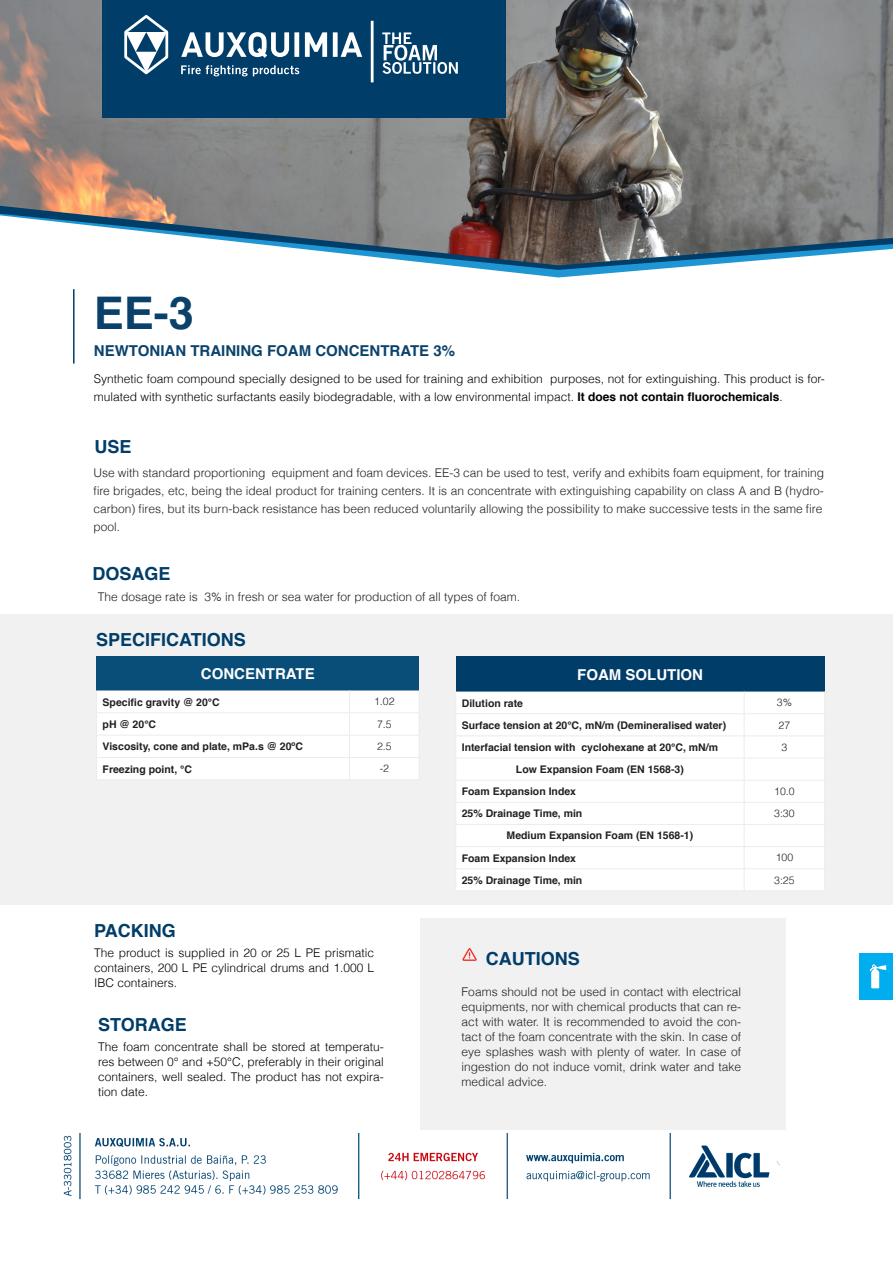
<style>
.page{position:relative;width:893px;height:1263px;background:#fff}
.page>*{position:absolute;margin:0;border:0;box-sizing:border-box;transform-origin:0 0}
.t1{font:700 45px "Helvetica";color:#09416b}
.t2{font:700 18px "Helvetica";color:#003d69}
.t3{font:700 15px "Helvetica";color:#0b426c}
.t4{font:700 15px "Helvetica";color:#fff}
.t5{font:300 12px/15px "Helvetica";color:#231f20}
.t6{font:300 12px/15px "Helvetica";color:#000;text-align:justify}
.t7{font:700 10.5px "Helvetica";color:#231f20}
.t8{font:300 10.5px "Helvetica";color:#231f20}
.s1{font-weight:700}
</style>
<div class="page">
<img style="left:63px;top:1133px;width:717px;height:67px">
<div style="left:0;top:614px;width:893px;height:290px;background:#f2f1f1"></div>
<svg style="left:447px;top:265px;width:257px;height:5px"></svg>
<img style="left:0;top:0;width:893px;height:265px">
<hr style="left:73px;top:289px;width:2px;height:75px;background:#003d69">
<div style="left:102px;top:0;width:404px;height:118px;background:#003d69"></div>
<svg style="left:181px;top:65px;width:118px;height:11px"></svg>
<svg style="left:181px;top:32px;width:181px;height:26px"></svg>
<hr style="left:371px;top:21px;width:3px;height:61px;background:#fff">
<svg style="left:382px;top:32px;width:76px;height:42px"></svg>
<svg style="left:124px;top:15px;width:45px;height:60px"></svg>
<div style="left:859px;top:953px;width:34px;height:47px;background:#00aeef"></div>
<div style="left:420px;top:918px;width:366px;height:212px;background:#f2f1f1"></div>
<svg style="left:462px;top:948px;width:15px;height:13px"></svg>
<svg style="left:869px;top:964px;width:17px;height:25px"></svg>
<div style="left:97px;top:656px;width:322px;height:34px;background:#094d79"></div>
<div style="left:96px;top:690px;width:323px;height:89px;background:#fff"></div>
<hr style="left:96px;top:779px;width:254px;height:1px;background:#ebeceb">
<hr style="left:350px;top:779px;width:69px;height:1px;background:#ebeceb">
<div style="left:456px;top:656px;width:369px;height:35px;background:#003d69"></div>
<div style="left:456px;top:691px;width:368px;height:199px;background:#fff"></div>
<hr style="left:455px;top:713px;width:289px;height:1px;background:#ebeceb">
<hr style="left:744px;top:713px;width:81px;height:1px;background:#ebeceb">
<hr style="left:455px;top:735px;width:289px;height:1px;background:#ebeceb">
<hr style="left:744px;top:735px;width:81px;height:1px;background:#ebeceb">
<hr style="left:455px;top:758px;width:289px;height:1px;background:#ebeceb">
<hr style="left:744px;top:758px;width:81px;height:1px;background:#ebeceb">
<hr style="left:455px;top:780px;width:289px;height:1px;background:#ebeceb">
<hr style="left:744px;top:780px;width:81px;height:1px;background:#ebeceb">
<hr style="left:455px;top:802px;width:289px;height:1px;background:#ebeceb">
<hr style="left:744px;top:802px;width:81px;height:1px;background:#ebeceb">
<hr style="left:455px;top:824px;width:289px;height:1px;background:#ebeceb">
<hr style="left:744px;top:824px;width:81px;height:1px;background:#ebeceb">
<hr style="left:455px;top:846px;width:289px;height:1px;background:#ebeceb">
<hr style="left:744px;top:846px;width:81px;height:1px;background:#ebeceb">
<hr style="left:455px;top:868px;width:289px;height:1px;background:#ebeceb">
<hr style="left:744px;top:868px;width:81px;height:1px;background:#ebeceb">
<svg style="left:744px;top:691px;width:1px;height:199px"></svg>
<hr style="left:455px;top:890px;width:289px;height:1px;background:#ebeceb">
<hr style="left:744px;top:890px;width:81px;height:1px;background:#ebeceb">
<p class="t1" style="left:94px;top:277px;width:102px">EE-3</p>
<p class="t3" style="left:94px;top:339px;width:363px">NEWTONIAN TRAINING FOAM CONCENTRATE 3%</p>
<p class="t6" style="left:94px;top:369px;width:732px;line-height:18px">Synthetic foam compound specially designed to be used for training and exhibition purposes, not for extinguishing. This product is for&shy;mulated with synthetic surfactants easily biodegradable, with a low environmental impact. <span class="s1">It does not contain fluorochemicals</span>.</p>
<p class="t2" style="left:95px;top:432px;width:39px">USE</p>
<p class="t5" style="left:93px;top:463px;width:732px;line-height:18px">Use with standard proportioning equipment and foam devices. EE-3 can be used to test, verify and exhibits foam equipment, for training fire brigades, etc, being the ideal product for training centers. It is an concentrate with extinguishing capability on class A and B (hydro&shy;carbon) fires, but its burn-back resistance has been reduced voluntarily allowing the possibility to make successive tests in the same fire pool.</p>
<p class="t2" style="left:92px;top:559px;width:80px">DOSAGE</p>
<p class="t5" style="left:98px;top:588px;width:424px">The dosage rate is 3% in fresh or sea water for production of all types of foam.</p>
<p class="t2" style="left:96px;top:625px;width:151px">SPECIFICATIONS</p>
<p class="t4" style="left:201px;top:662px;width:115px">CONCENTRATE</p>
<p class="t7" style="left:103px;top:693px;width:119px">Specific gravity @ 20°C</p>
<p class="t8" style="left:374px;top:693px;width:22px">1.02</p>
<p class="t7" style="left:103px;top:716px;width:55px">pH @ 20°C</p>
<p class="t8" style="left:377px;top:716px;width:16px">7.5</p>
<p class="t7" style="left:103px;top:738px;width:202px">Viscosity, cone and plate, mPa.s @ 20ºC</p>
<p class="t8" style="left:377px;top:738px;width:16px">2.5</p>
<p class="t7" style="left:103px;top:760px;width:91px">Freezing point, °C</p>
<p class="t8" style="left:380px;top:760px;width:11px">-2</p>
<p class="t4" style="left:577px;top:662px;width:127px">FOAM SOLUTION</p>
<p class="t7" style="left:462px;top:694px;width:63px">Dilution rate</p>
<p class="t8" style="left:777px;top:694px;width:17px">3%</p>
<p class="t7" style="left:462px;top:716px;width:266px">Surface tension at 20°C, mN/m (Demineralised water)</p>
<p class="t8" style="left:779px;top:716px;width:13px">27</p>
<p class="t7" style="left:462px;top:739px;width:258px">Interfacial tension with cyclohexane at 20°C, mN/m</p>
<p class="t8" style="left:781px;top:738px;width:7px">3</p>
<p class="t7" style="left:516px;top:761px;width:170px">Low Expansion Foam (EN 1568-3)</p>
<p class="t7" style="left:462px;top:783px;width:116px">Foam Expansion Index</p>
<p class="t8" style="left:774px;top:783px;width:22px">10.0</p>
<p class="t7" style="left:462px;top:805px;width:122px">25% Drainage Time, min</p>
<p class="t8" style="left:774px;top:805px;width:22px">3:30</p>
<p class="t7" style="left:507px;top:827px;width:188px">Medium Expansion Foam (EN 1568-1)</p>
<p class="t7" style="left:462px;top:849px;width:116px">Foam Expansion Index</p>
<p class="t8" style="left:776px;top:849px;width:19px">100</p>
<p class="t7" style="left:462px;top:871px;width:122px">25% Drainage Time, min</p>
<p class="t8" style="left:774px;top:871px;width:22px">3:25</p>
<p class="t2" style="left:94px;top:916px;width:83px">PACKING</p>
<p class="t6" style="left:94px;top:945px;width:281px">The product is supplied in 20 or 25 L PE prismatic containers, 200 L PE cylindrical drums and 1.000 L IBC containers.</p>
<p class="t2" style="left:486px;top:944px;width:95px">CAUTIONS</p>
<p class="t5" style="left:462px;top:983px;width:281px;text-align:justify">Foams should not be used in contact with electrical equipments, nor with chemical products that can re&shy;act with water. It is recommended to avoid the con&shy;tact of the foam concentrate with the skin. In case of eye splashes wash with plenty of water. In case of ingestion do not induce vomit, drink water and take medical advice.</p>
<p class="t2" style="left:98px;top:1010px;width:90px">STORAGE</p>
<p class="t6" style="left:98px;top:1039px;width:287px">The foam concentrate shall be stored at temperatu&shy;res between 0° and +50°C, preferably in their original containers, well sealed. The product has not expira&shy;tion date.</p>
</div>
